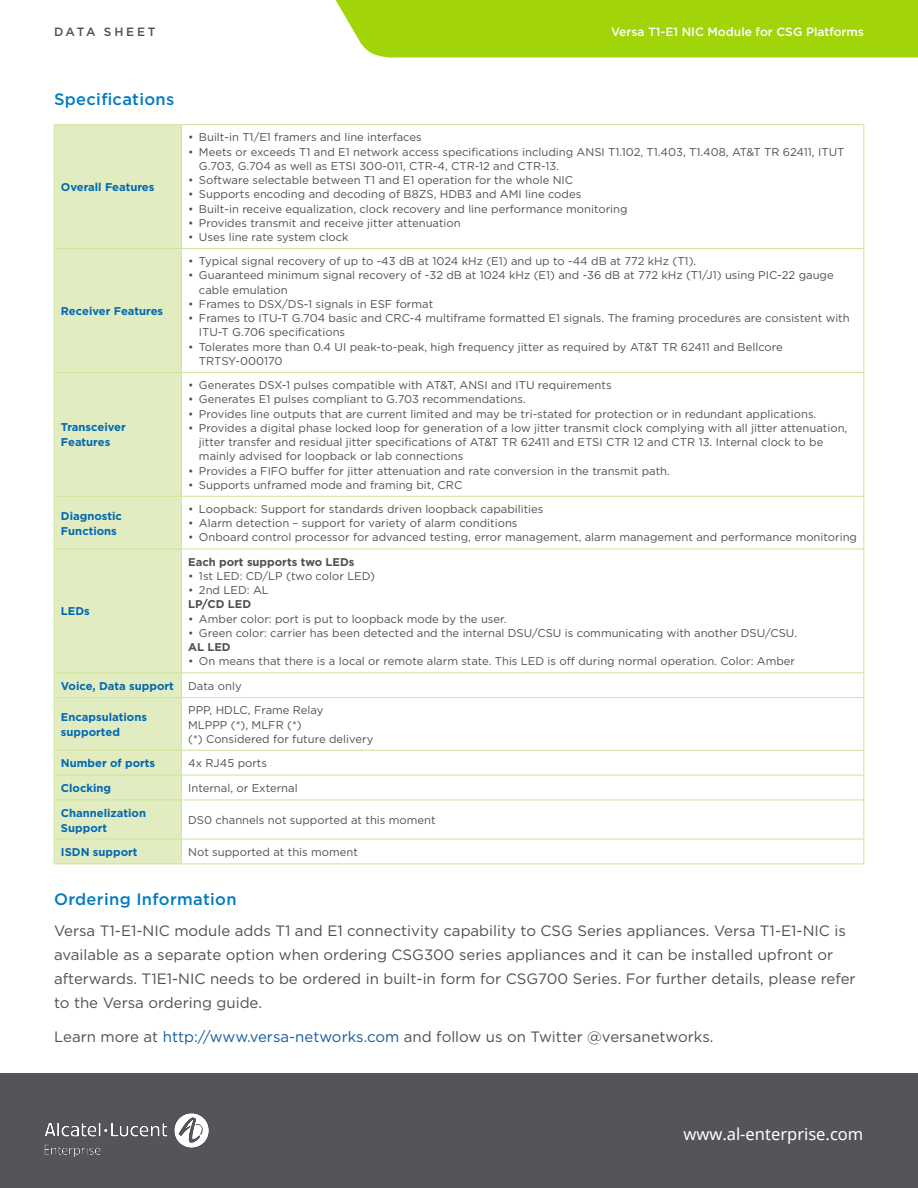
<style>
.page{position:relative;width:918px;height:1188px;background:#fff}
.page>*{position:absolute;margin:0;border:0;box-sizing:border-box;transform-origin:0 0}
.t1{font:500 16.5px "Gotham";letter-spacing:.02em;color:#007cc2}
.t2{font:16.5px "Noto Sans";color:#fff}
.t3{font:15px/24px "Gotham";color:#4f5151}
.t4{font:500 12px "Gotham";color:#fff}
.t5{font:500 12px "Gotham";letter-spacing:.225em;color:#4f5151}
.t6{font:11.25px/14.2px "Gotham";color:#4f5151}
.t7{font:700 11.25px/15px "Gotham";color:#0168b3}
.t8{font:700 11.25px "Gotham";color:#4f5151}
.s1{color:#175d9e}
</style>
<div class="page">
<div style="left:0;top:1074px;width:918px;height:114px;background:#54555a"></div>
<div style="left:55px;top:125px;width:126px;height:739px;background:#e1edc1"></div>
<svg style="left:182px;top:125px;width:682px;height:739px"></svg>
<hr style="left:54px;top:124px;width:127px;height:1px;background:#d0e39a">
<hr style="left:54px;top:125px;width:1px;height:123px;background:#d0e39a">
<hr style="left:181px;top:124px;width:683px;height:1px;background:#d0e39a">
<hr style="left:181px;top:125px;width:1px;height:123px;background:#d0e39a">
<hr style="left:864px;top:125px;width:1px;height:123px;background:#d0e39a">
<hr style="left:54px;top:248px;width:127px;height:1px;background:#d0e39a">
<hr style="left:54px;top:249px;width:1px;height:123px;background:#d0e39a">
<hr style="left:181px;top:248px;width:683px;height:1px;background:#d0e39a">
<hr style="left:181px;top:249px;width:1px;height:123px;background:#d0e39a">
<hr style="left:864px;top:249px;width:1px;height:123px;background:#d0e39a">
<hr style="left:54px;top:372px;width:127px;height:1px;background:#d0e39a">
<hr style="left:54px;top:373px;width:1px;height:123px;background:#d0e39a">
<hr style="left:181px;top:372px;width:683px;height:1px;background:#d0e39a">
<hr style="left:181px;top:373px;width:1px;height:123px;background:#d0e39a">
<hr style="left:864px;top:373px;width:1px;height:123px;background:#d0e39a">
<hr style="left:54px;top:496px;width:127px;height:1px;background:#d0e39a">
<hr style="left:54px;top:496px;width:1px;height:53px;background:#d0e39a">
<hr style="left:181px;top:496px;width:683px;height:1px;background:#d0e39a">
<hr style="left:181px;top:496px;width:1px;height:53px;background:#d0e39a">
<hr style="left:864px;top:496px;width:1px;height:53px;background:#d0e39a">
<hr style="left:54px;top:549px;width:127px;height:1px;background:#d0e39a">
<hr style="left:54px;top:549px;width:1px;height:124px;background:#d0e39a">
<hr style="left:181px;top:549px;width:683px;height:1px;background:#d0e39a">
<hr style="left:181px;top:549px;width:1px;height:124px;background:#d0e39a">
<hr style="left:864px;top:549px;width:1px;height:124px;background:#d0e39a">
<hr style="left:54px;top:673px;width:127px;height:1px;background:#d0e39a">
<svg style="left:54px;top:674px;width:1px;height:23px"></svg>
<hr style="left:181px;top:673px;width:683px;height:1px;background:#d0e39a">
<svg style="left:181px;top:674px;width:1px;height:23px"></svg>
<svg style="left:864px;top:673px;width:1px;height:24px"></svg>
<hr style="left:54px;top:697px;width:127px;height:1px;background:#d0e39a">
<hr style="left:54px;top:698px;width:1px;height:52px;background:#d0e39a">
<hr style="left:181px;top:697px;width:683px;height:1px;background:#d0e39a">
<hr style="left:181px;top:698px;width:1px;height:52px;background:#d0e39a">
<hr style="left:864px;top:698px;width:1px;height:52px;background:#d0e39a">
<hr style="left:54px;top:750px;width:127px;height:1px;background:#d0e39a">
<hr style="left:181px;top:750px;width:683px;height:1px;background:#d0e39a">
<hr style="left:54px;top:775px;width:127px;height:1px;background:#d0e39a">
<svg style="left:54px;top:751px;width:1px;height:49px"></svg>
<hr style="left:181px;top:775px;width:683px;height:1px;background:#d0e39a">
<svg style="left:181px;top:750px;width:1px;height:50px"></svg>
<svg style="left:864px;top:750px;width:1px;height:50px"></svg>
<hr style="left:54px;top:800px;width:127px;height:1px;background:#d0e39a">
<hr style="left:54px;top:800px;width:1px;height:39px;background:#d0e39a">
<hr style="left:181px;top:800px;width:683px;height:1px;background:#d0e39a">
<hr style="left:181px;top:800px;width:1px;height:39px;background:#d0e39a">
<hr style="left:864px;top:800px;width:1px;height:39px;background:#d0e39a">
<hr style="left:54px;top:839px;width:127px;height:1px;background:#d0e39a">
<svg style="left:54px;top:840px;width:1px;height:24px"></svg>
<hr style="left:181px;top:839px;width:683px;height:1px;background:#d0e39a">
<svg style="left:181px;top:839px;width:1px;height:25px"></svg>
<svg style="left:864px;top:839px;width:1px;height:25px"></svg>
<hr style="left:54px;top:864px;width:127px;height:1px;background:#d0e39a">
<hr style="left:181px;top:864px;width:683px;height:1px;background:#d0e39a">
<div style="left:335px;top:0;width:583px;height:58px;background:#a2d40a"></div>
<img style="left:44px;top:1113px;width:165px;height:44px">
<p class="t5" style="left:54px;top:24px;width:103px">DATA SHEET</p>
<p class="t4" style="left:611px;top:24px;width:254px">Versa T1-E1 NIC Module for CSG Platforms</p>
<h1 class="t1" style="left:54px;top:89px;width:122px">Specifications</h1>
<p class="t7" style="left:61px;top:180px;width:95px">Overall Features</p>
<p class="t7" style="left:61px;top:303px;width:104px">Receiver Features</p>
<p class="t7" style="left:61px;top:420px;width:66px">Transceiver<br>Features</p>
<p class="t7" style="left:61px;top:508px;width:62px">Diagnostic<br>Functions</p>
<p class="t7" style="left:61px;top:604px;width:30px">LEDs</p>
<p class="t6" style="left:188px;top:130px;width:235px">• Built-in T1/E1 framers and line interfaces</p>
<p class="t6" style="left:199px;top:144px;width:647px;text-indent:-11px">• Meets or exceeds T1 and E1 network access specifications including ANSI T1.102, T1.403, T1.408, AT&amp;T TR 62411, ITUT<br>G.703, G.704 as well as ETSI 300-011, CTR-4, CTR-12 and CTR-13.</p>
<p class="t6" style="left:188px;top:173px;width:386px">• Software selectable between T1 and E1 operation for the whole NIC</p>
<p class="t6" style="left:188px;top:187px;width:395px">• Supports encoding and decoding of B8ZS, HDB3 and AMI line codes</p>
<p class="t6" style="left:188px;top:201px;width:441px">• Built-in receive equalization, clock recovery and line performance monitoring</p>
<p class="t6" style="left:188px;top:216px;width:274px">• Provides transmit and receive jitter attenuation</p>
<p class="t6" style="left:188px;top:230px;width:162px">• Uses line rate system clock</p>
<p class="t6" style="left:188px;top:254px;width:510px">• Typical signal recovery of up to -43 dB at 1024 kHz (E1) and up to -44 dB at 772 kHz (T1).</p>
<p class="t6" style="left:199px;top:268px;width:636px;text-indent:-11px">• Guaranteed minimum signal recovery of -32 dB at 1024 kHz (E1) and -36 dB at 772 kHz (T1/J1) using PIC-22 gauge cable emulation</p>
<p class="t6" style="left:188px;top:297px;width:247px">• Frames to DSX/DS-1 signals in ESF format</p>
<p class="t6" style="left:199px;top:311px;width:652px;text-indent:-11px">• Frames to ITU-T G.704 basic and CRC-4 multiframe formatted E1 signals. The framing procedures are consistent with<br>ITU-T G.706 specifications</p>
<p class="t6" style="left:199px;top:339px;width:585px;text-indent:-11px">• Tolerates more than 0.4 UI peak-to-peak, high frequency jitter as required by AT&amp;T TR 62411 and Bellcore<br>TRTSY-000170</p>
<p class="t6" style="left:188px;top:378px;width:425px">• Generates DSX-1 pulses compatible with AT&amp;T, ANSI and ITU requirements</p>
<p class="t6" style="left:188px;top:392px;width:339px">• Generates E1 pulses compliant to G.703 recommendations.</p>
<p class="t6" style="left:188px;top:406px;width:630px">• Provides line outputs that are current limited and may be tri-stated for protection or in redundant applications.</p>
<p class="t6" style="left:199px;top:421px;width:650px;text-indent:-11px">• Provides a digital phase locked loop for generation of a low jitter transmit clock complying with all jitter attenuation, jitter transfer and residual jitter specifications of AT&amp;T TR 62411 and ETSI CTR 12 and CTR 13. Internal clock to be mainly advised for loopback or lab connections</p>
<p class="t6" style="left:188px;top:463px;width:483px">• Provides a FIFO buffer for jitter attenuation and rate conversion in the transmit path.</p>
<p class="t6" style="left:188px;top:478px;width:276px">• Supports unframed mode and framing bit, CRC</p>
<p class="t6" style="left:188px;top:502px;width:357px">• Loopback: Support for standards driven loopback capabilities</p>
<p class="t6" style="left:188px;top:516px;width:331px">• Alarm detection – support for variety of alarm conditions</p>
<p class="t6" style="left:188px;top:530px;width:670px">• Onboard control processor for advanced testing, error management, alarm management and performance monitoring</p>
<p class="t8" style="left:188px;top:555px;width:168px">Each port supports two LEDs</p>
<p class="t6" style="left:188px;top:569px;width:188px">• 1st LED: CD/LP (two color LED)</p>
<p class="t6" style="left:188px;top:583px;width:82px">• 2nd LED: AL</p>
<p class="t8" style="left:188px;top:598px;width:65px">LP/CD LED</p>
<p class="t6" style="left:188px;top:611px;width:320px">• Amber color: port is put to loopback mode by the user.</p>
<p class="t6" style="left:188px;top:626px;width:610px">• Green color: carrier has been detected and the internal DSU/CSU is communicating with another DSU/CSU.</p>
<p class="t8" style="left:188px;top:640px;width:44px">AL LED</p>
<p class="t6" style="left:188px;top:654px;width:609px">• On means that there is a local or remote alarm state. This LED is off during normal operation. Color: Amber</p>
<p class="t7" style="left:61px;top:678px;width:114px">Voice, Data support</p>
<p class="t6" style="left:188px;top:679px;width:55px">Data only</p>
<p class="t7" style="left:61px;top:710px;width:88px">Encapsulations supported</p>
<p class="t6" style="left:188px;top:703px;width:187px">PPP, HDLC, Frame Relay<br>MLPPP (*), MLFR (*)<br>(*) Considered for future delivery</p>
<p class="t7" style="left:61px;top:756px;width:96px">Number of ports</p>
<p class="t6" style="left:188px;top:756px;width:80px">4x RJ45 ports</p>
<p class="t7" style="left:61px;top:781px;width:52px">Clocking</p>
<p class="t6" style="left:188px;top:781px;width:111px">Internal, or External</p>
<p class="t7" style="left:61px;top:805px;width:87px">Channelization<br>Support</p>
<p class="t6" style="left:188px;top:813px;width:249px">DS0 channels not supported at this moment</p>
<p class="t7" style="left:61px;top:845px;width:78px">ISDN support</p>
<p class="t6" style="left:188px;top:845px;width:171px">Not supported at this moment</p>
<h1 class="t1" style="left:54px;top:889px;width:184px">Ordering Information</h1>
<p class="t3" style="left:54px;top:918px;width:803px">Versa T1-E1-NIC module adds T1 and E1 connectivity capability to CSG Series appliances. Versa T1-E1-NIC is available as a separate option when ordering CSG300 series appliances and it can be installed upfront or afterwards. T1E1-NIC needs to be ordered in built-in form for CSG700 Series. For further details, please refer to the Versa ordering guide.</p>
<h2 class="t3" style="left:54px;top:1025px;width:661px">Learn more at <span class="s1">http://www.versa-networks.com</span> and follow us on Twitter @versanetworks.</h2>
<h1 class="t2" style="left:683px;top:1122px;width:181px">www.al-enterprise.com</h1>
</div>
